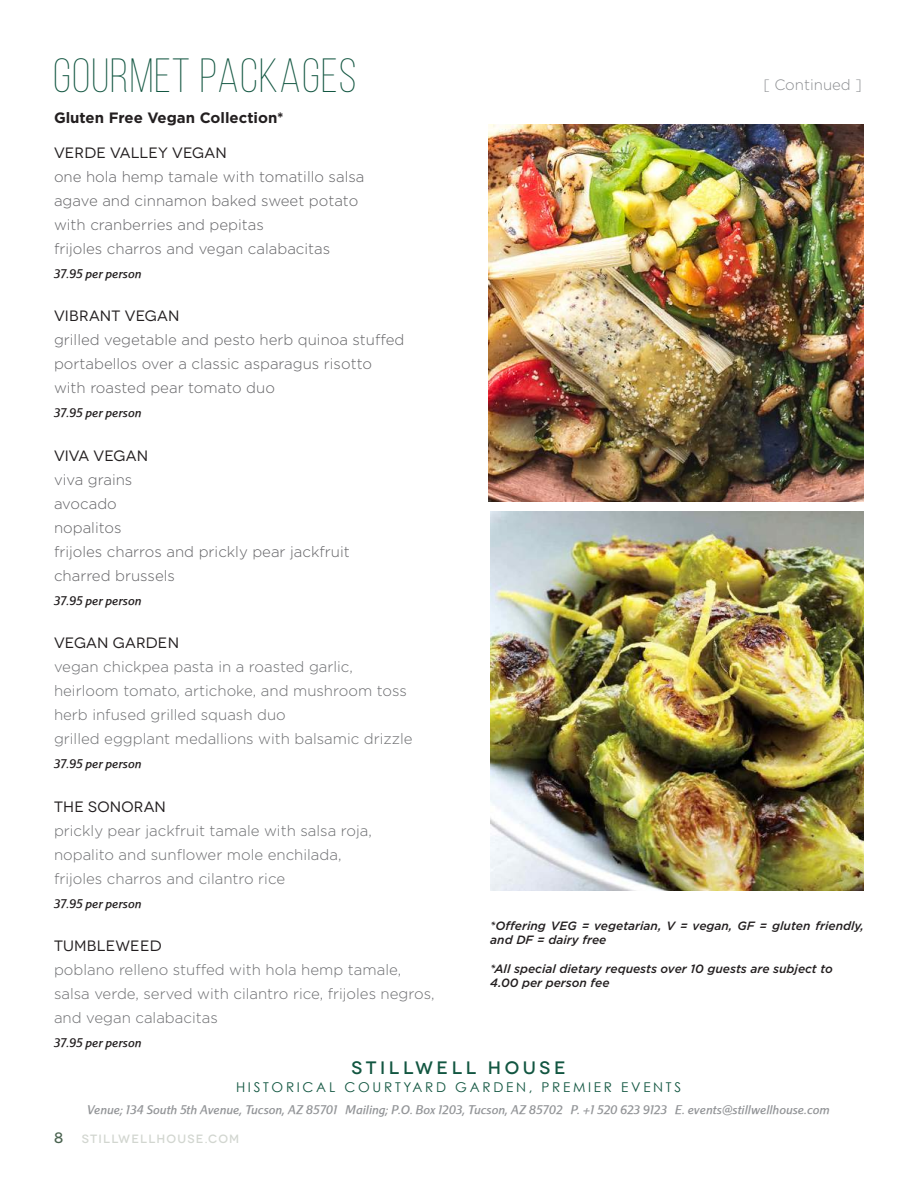
<style>
.page{position:relative;width:918px;height:1188px;background:#fff}
.page>*{position:absolute;margin:0;border:0;box-sizing:border-box;transform-origin:0 0}
.t1{font:300 48px "Bebas Neue";letter-spacing:.025em;color:#125641}
.t2{font:500 18px "Novecentowide";letter-spacing:.2em;color:#125641}
.t3{font:300 15px/24px "Gotham";color:#6c6d70}
.t4{font:300 15px/24px "Gotham";color:#636366}
.t5{font:15px "Novecentowide";letter-spacing:.01em;color:#231f20}
.t6{font:700 15px "Gotham";color:#231f20}
.t7{font:300 15px "Gotham";color:#8b8d90}
.t8{font:13.5px "Century Gothic";letter-spacing:.2em;color:#125641}
.t9{font:italic 500 12px/14.4px "Gotham";color:#231f20}
.t10{font:italic 500 12px "Marriott";color:#939598}
.t11{font:italic 500 12px "Marriott";color:#231f20}
.t12{font:500 12px "Novecentowide";letter-spacing:.1em;color:#d2d6d0}
.s1{font-size:15px;color:#49624f}
</style>
<div class="page">
<img style="left:488px;top:124px;width:376px;height:377px">
<img style="left:490px;top:512px;width:374px;height:378px">
<h1 class="t1" style="left:53px;top:50px;width:305px">GOURMET PACKAGES</h1>
<p class="t6" style="left:54px;top:108px;width:231px">Gluten Free Vegan Collection*</p>
<p class="t5" style="left:54px;top:144px;width:174px">VERDE VALLEY VEGAN</p>
<p class="t4" style="left:54px;top:164px;width:312px">one hola hemp tamale with tomatillo salsa agave and cinnamon baked sweet potato with cranberries and pepitas<br>frijoles charros and vegan calabacitas</p>
<p class="t11" style="left:54px;top:266px;width:89px">37.95 per person</p>
<p class="t5" style="left:54px;top:307px;width:127px">VIBRANT VEGAN</p>
<p class="t4" style="left:54px;top:327px;width:352px">grilled vegetable and pesto herb quinoa stuffed portabellos over a classic asparagus risotto with roasted pear tomato duo</p>
<p class="t11" style="left:54px;top:405px;width:89px">37.95 per person</p>
<p class="t5" style="left:54px;top:447px;width:96px">VIVA VEGAN</p>
<p class="t4" style="left:54px;top:467px;width:297px">viva grains<br>avocado<br>nopalitos<br>frijoles charros and prickly pear jackfruit charred brussels</p>
<p class="t11" style="left:54px;top:593px;width:89px">37.95 per person</p>
<p class="t5" style="left:54px;top:634px;width:127px">VEGAN GARDEN</p>
<p class="t3" style="left:54px;top:654px;width:360px">vegan chickpea pasta in a roasted garlic, heirloom tomato, artichoke, and mushroom toss herb infused grilled squash duo<br>grilled eggplant medallions with balsamic drizzle</p>
<p class="t11" style="left:54px;top:756px;width:89px">37.95 per person</p>
<p class="t5" style="left:54px;top:798px;width:114px">THE SONORAN</p>
<p class="t3" style="left:54px;top:818px;width:319px">prickly pear jackfruit tamale with salsa roja, nopalito and sunflower mole enchilada, frijoles charros and cilantro rice</p>
<p class="t11" style="left:54px;top:896px;width:89px">37.95 per person</p>
<p class="t5" style="left:54px;top:937px;width:109px">TUMBLEWEED</p>
<p class="t3" style="left:54px;top:957px;width:382px">poblano relleno stuffed with hola hemp tamale, salsa verde, served with cilantro rice, frijoles negros, and vegan calabacitas</p>
<p class="t11" style="left:54px;top:1035px;width:89px">37.95 per person</p>
<p class="t7" style="left:763px;top:75px;width:100px">[ Continued ]</p>
<p class="t9" style="left:490px;top:918px;width:375px">*Offering VEG = vegetarian, V = vegan, GF = gluten friendly, and DF = dairy free</p>
<p class="t9" style="left:490px;top:961px;width:344px">*All special dietary requests over 10 guests are subject to<br>4.00 per person fee</p>
<p class="t2" style="left:352px;top:1057px;width:215px">STILLWELL HOUSE</p>
<p class="t8" style="left:236px;top:1079px;width:447px">HISTORICAL COURTYARD GARDEN, PREMIER EVENTS</p>
<p class="t10" style="left:87px;top:1102px;width:744px">Venue; 134 South 5th Avenue, Tucson, AZ 85701 Mailing; P.O. Box 1203, Tucson, AZ 85702 P. +1 520 623 9123 E. events@stillwellhouse.com</p>
<p class="t12" style="left:54px;top:1131px;width:187px"><span class="s1">8</span> STILLWELLHOUSE.COM</p>
</div>
